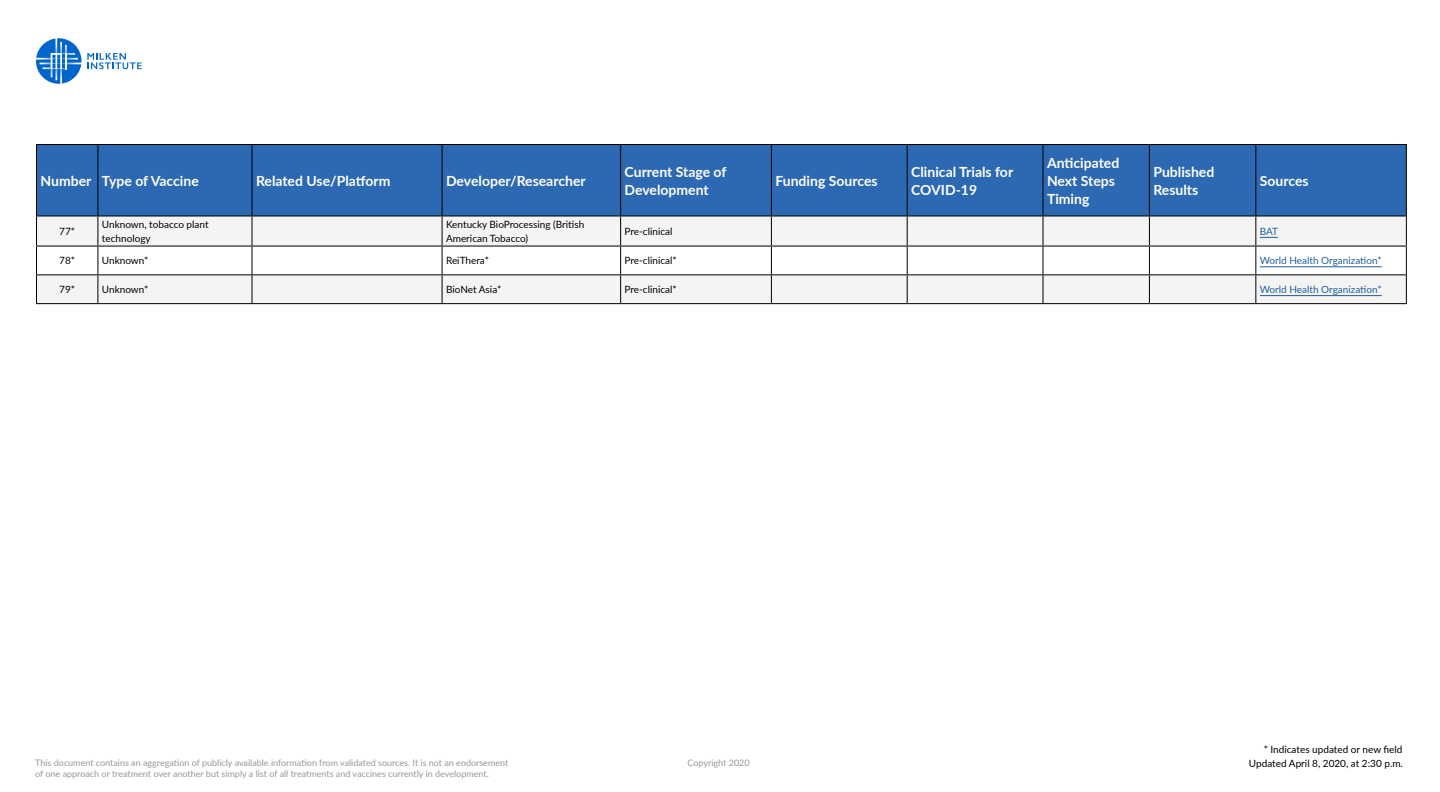
<style>
.page{position:relative;width:1440px;height:792px;background:#fff}
.page>*{position:absolute;margin:0;border:0;box-sizing:border-box;transform-origin:0 0}
.t1{font:700 14px/18px "Lato";color:#fff}
.t2{font:10px/14px "Lato";color:#000}
.t3{font:10px "Lato";color:#215e9e}
.t4{font:10px "Lato";color:#000101}
.t5{font:9px/10.8px "Lato";color:#989899}
</style>
<div class="page">
<svg style="left:36px;top:38px;width:106px;height:46px"></svg>
<div style="left:37px;top:145px;width:1369px;height:71px;background:#2d68b2"></div>
<svg style="left:37px;top:217px;width:1369px;height:86px;fill:#f4f4f4"></svg>
<hr style="left:36px;top:144px;width:62px;height:1px;background:#000">
<hr style="left:36px;top:145px;width:1px;height:71px;background:#000">
<hr style="left:98px;top:144px;width:154px;height:1px;background:#000">
<hr style="left:97px;top:145px;width:1px;height:71px;background:#000">
<hr style="left:252px;top:144px;width:190px;height:1px;background:#000">
<hr style="left:252px;top:145px;width:1px;height:71px;background:#000">
<hr style="left:442px;top:144px;width:179px;height:1px;background:#000">
<hr style="left:442px;top:145px;width:1px;height:71px;background:#000">
<hr style="left:621px;top:144px;width:150px;height:1px;background:#000">
<hr style="left:620px;top:145px;width:1px;height:71px;background:#000">
<hr style="left:771px;top:144px;width:136px;height:1px;background:#000">
<hr style="left:771px;top:145px;width:1px;height:71px;background:#000">
<hr style="left:907px;top:144px;width:136px;height:1px;background:#000">
<hr style="left:907px;top:145px;width:1px;height:71px;background:#000">
<hr style="left:1043px;top:144px;width:106px;height:1px;background:#000">
<hr style="left:1042px;top:145px;width:2px;height:71px;background:#000">
<hr style="left:1149px;top:144px;width:107px;height:1px;background:#000">
<hr style="left:1149px;top:145px;width:1px;height:71px;background:#000">
<hr style="left:1256px;top:144px;width:151px;height:1px;background:#000">
<hr style="left:1255px;top:145px;width:1px;height:71px;background:#000">
<hr style="left:1406px;top:145px;width:1px;height:71px;background:#000">
<hr style="left:36px;top:216px;width:62px;height:1px;background:#000">
<hr style="left:36px;top:216px;width:1px;height:30px;background:#000">
<hr style="left:98px;top:216px;width:154px;height:1px;background:#000">
<hr style="left:97px;top:216px;width:1px;height:30px;background:#000">
<hr style="left:252px;top:216px;width:190px;height:1px;background:#000">
<hr style="left:252px;top:216px;width:1px;height:30px;background:#000">
<hr style="left:442px;top:216px;width:179px;height:1px;background:#000">
<hr style="left:442px;top:216px;width:1px;height:30px;background:#000">
<hr style="left:621px;top:216px;width:150px;height:1px;background:#000">
<hr style="left:620px;top:216px;width:1px;height:30px;background:#000">
<hr style="left:771px;top:216px;width:136px;height:1px;background:#000">
<hr style="left:771px;top:216px;width:1px;height:30px;background:#000">
<hr style="left:907px;top:216px;width:136px;height:1px;background:#000">
<hr style="left:907px;top:216px;width:1px;height:30px;background:#000">
<hr style="left:1043px;top:216px;width:106px;height:1px;background:#000">
<hr style="left:1042px;top:216px;width:2px;height:30px;background:#000">
<hr style="left:1149px;top:216px;width:107px;height:1px;background:#000">
<hr style="left:1149px;top:216px;width:1px;height:30px;background:#000">
<hr style="left:1256px;top:216px;width:151px;height:1px;background:#000">
<hr style="left:1255px;top:216px;width:1px;height:30px;background:#000">
<hr style="left:1406px;top:216px;width:1px;height:30px;background:#000">
<hr style="left:36px;top:246px;width:62px;height:1px;background:#000">
<hr style="left:98px;top:246px;width:154px;height:1px;background:#000">
<hr style="left:252px;top:246px;width:190px;height:1px;background:#000">
<hr style="left:442px;top:246px;width:179px;height:1px;background:#000">
<hr style="left:621px;top:246px;width:150px;height:1px;background:#000">
<hr style="left:771px;top:246px;width:136px;height:1px;background:#000">
<hr style="left:907px;top:246px;width:136px;height:1px;background:#000">
<hr style="left:1043px;top:246px;width:106px;height:1px;background:#000">
<hr style="left:1042px;top:247px;width:2px;height:27px;background:#000">
<hr style="left:1149px;top:246px;width:107px;height:1px;background:#000">
<hr style="left:1256px;top:246px;width:151px;height:1px;background:#000">
<hr style="left:36px;top:274px;width:62px;height:1px;background:#000">
<svg style="left:36px;top:247px;width:1px;height:56px"></svg>
<hr style="left:98px;top:274px;width:154px;height:1px;background:#000">
<svg style="left:97px;top:247px;width:1px;height:56px"></svg>
<hr style="left:252px;top:274px;width:190px;height:1px;background:#000">
<svg style="left:252px;top:247px;width:1px;height:56px"></svg>
<hr style="left:442px;top:274px;width:179px;height:1px;background:#000">
<svg style="left:442px;top:247px;width:1px;height:56px"></svg>
<hr style="left:621px;top:274px;width:150px;height:1px;background:#000">
<svg style="left:620px;top:247px;width:1px;height:56px"></svg>
<hr style="left:771px;top:274px;width:136px;height:1px;background:#000">
<svg style="left:771px;top:247px;width:1px;height:56px"></svg>
<hr style="left:907px;top:274px;width:136px;height:1px;background:#000">
<svg style="left:907px;top:247px;width:1px;height:56px"></svg>
<hr style="left:1043px;top:274px;width:106px;height:1px;background:#000">
<hr style="left:1042px;top:275px;width:2px;height:28px;background:#000">
<hr style="left:1149px;top:274px;width:107px;height:1px;background:#000">
<svg style="left:1149px;top:247px;width:1px;height:56px"></svg>
<hr style="left:1256px;top:274px;width:151px;height:1px;background:#000">
<svg style="left:1255px;top:247px;width:1px;height:56px"></svg>
<svg style="left:1406px;top:247px;width:1px;height:56px"></svg>
<hr style="left:36px;top:303px;width:62px;height:1px;background:#000">
<hr style="left:98px;top:303px;width:154px;height:1px;background:#000">
<hr style="left:252px;top:303px;width:190px;height:1px;background:#000">
<hr style="left:442px;top:303px;width:179px;height:1px;background:#000">
<hr style="left:621px;top:303px;width:150px;height:1px;background:#000">
<hr style="left:771px;top:303px;width:136px;height:1px;background:#000">
<hr style="left:907px;top:303px;width:136px;height:1px;background:#000">
<hr style="left:1043px;top:303px;width:106px;height:1px;background:#000">
<hr style="left:1149px;top:303px;width:107px;height:1px;background:#000">
<hr style="left:1256px;top:303px;width:151px;height:1px;background:#000">
<svg style="left:1260px;top:237px;width:18px;height:1px"></svg>
<hr style="left:1260px;top:267px;width:122px;height:1px;background:#215e9e">
<hr style="left:1260px;top:295px;width:122px;height:1px;background:#215e9e">
<h1 class="t1" style="left:40px;top:171px;width:160px">Number Type of Vaccine</h1>
<h1 class="t1" style="left:256px;top:171px;width:136px">Related Use/Platform</h1>
<h1 class="t1" style="left:446px;top:171px;width:141px">Developer/Researcher</h1>
<h1 class="t1" style="left:625px;top:162px;width:103px">Current Stage of<br>Development</h1>
<h1 class="t1" style="left:775px;top:171px;width:104px">Funding Sources</h1>
<h1 class="t1" style="left:911px;top:162px;width:104px">Clinical Trials for<br>COVID-19</h1>
<h1 class="t1" style="left:1047px;top:153px;width:74px">Anticipated<br>Next Steps<br>Timing</h1>
<h1 class="t1" style="left:1153px;top:162px;width:62px">Published<br>Results</h1>
<h1 class="t1" style="left:1260px;top:171px;width:50px">Sources</h1>
<p class="t2" style="left:59px;top:224px;width:17px">77*</p>
<p class="t2" style="left:102px;top:217px;width:108px">Unknown, tobacco plant technology</p>
<p class="t2" style="left:446px;top:217px;width:140px">Kentucky BioProcessing (British<br>American Tobacco)</p>
<p class="t2" style="left:625px;top:224px;width:49px">Pre-clinical</p>
<p class="t3" style="left:1260px;top:224px;width:20px">BAT</p>
<p class="t2" style="left:59px;top:253px;width:17px">78*</p>
<p class="t2" style="left:102px;top:253px;width:48px">Unknown*</p>
<p class="t2" style="left:446px;top:253px;width:44px">ReiThera*</p>
<p class="t2" style="left:625px;top:253px;width:54px">Pre-clinical*</p>
<p class="t3" style="left:1260px;top:254px;width:123px">World Health Organization*</p>
<p class="t2" style="left:59px;top:282px;width:17px">79*</p>
<p class="t2" style="left:102px;top:282px;width:48px">Unknown*</p>
<p class="t2" style="left:446px;top:282px;width:57px">BioNet Asia*</p>
<p class="t2" style="left:625px;top:282px;width:54px">Pre-clinical*</p>
<p class="t3" style="left:1260px;top:282px;width:123px">World Health Organization*</p>
<p class="t5" style="left:35px;top:757px;width:475px">This document contains an aggregation of publicly available information from validated sources. It is not an endorsement of one approach or treatment over another but simply a list of all treatments and vaccines currently in development.</p>
<p class="t2" style="left:1264px;top:742px;width:140px">* Indicates updated or new field</p>
<p class="t5" style="left:688px;top:757px;width:64px">Copyright 2020</p>
<p class="t4" style="left:1249px;top:756px;width:155px">Updated April 8, 2020, at 2:30 p.m.</p>
</div>
